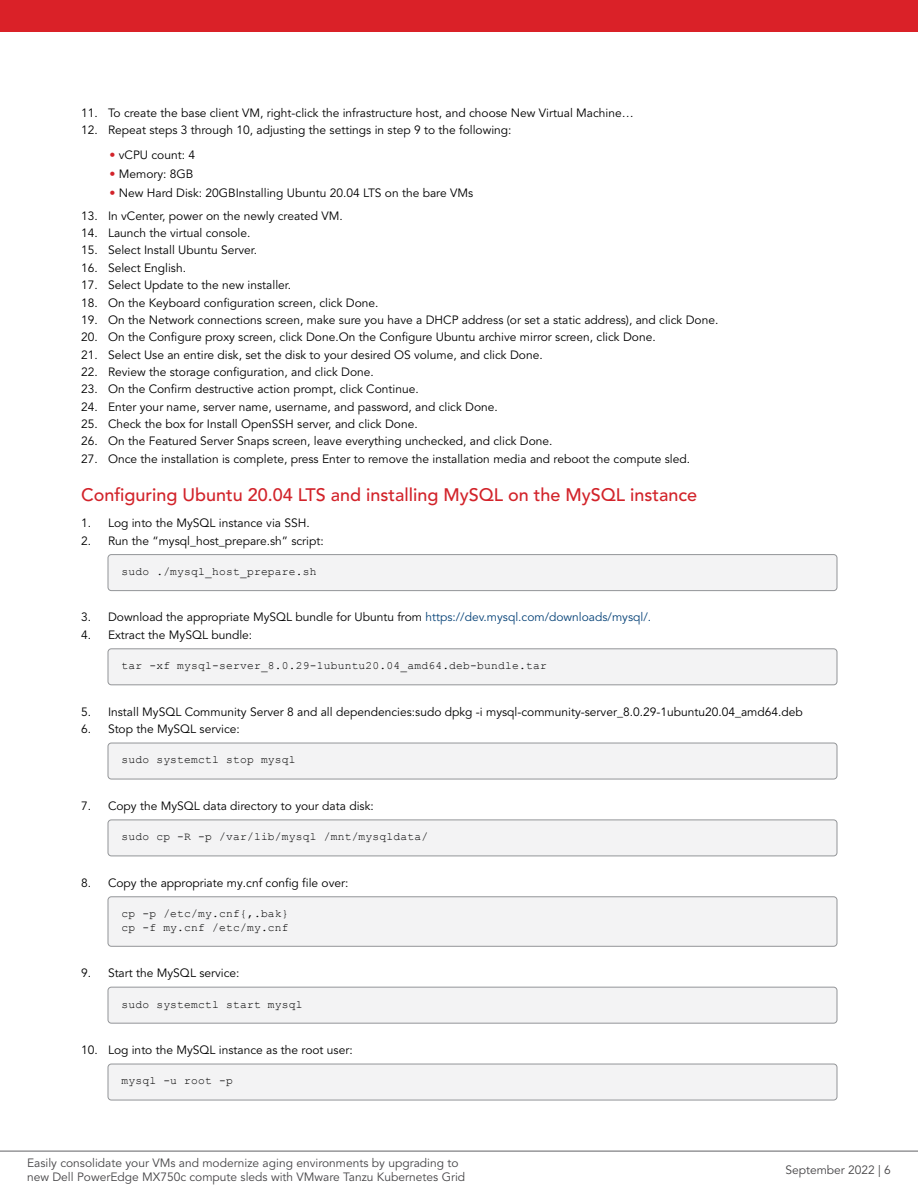
<style>
.page{position:relative;width:918px;height:1188px;background:#fff}
.page>*{position:absolute;margin:0;border:0;box-sizing:border-box;transform-origin:0 0}
.t1{font:500 18px "Avenir LT Pro";color:#d2232a}
.t2{font:12px "Avenir LT Pro";color:#000}
.t3{font:12px/14.4px "Avenir LT Pro";color:#464547}
.t4{font:11.25px/13.5px "Courier New";letter-spacing:.02em;color:#000}
.s1{color:#d2232a}
.s2{color:#074378}
</style>
<div class="page">
<div style="left:108px;top:555px;width:729px;height:36px;background:#f3f3f4;border-radius:3px"></div>
<div style="left:108px;top:554px;width:729px;height:37px;border:1px solid #939598;border-radius:3px"></div>
<div style="left:108px;top:649px;width:729px;height:36px;background:#f3f3f4;border-radius:3px"></div>
<div style="left:108px;top:649px;width:729px;height:36px;border:1px solid #939598;border-radius:3px"></div>
<div style="left:108px;top:743px;width:729px;height:36px;background:#f3f3f4;border-radius:3px"></div>
<div style="left:108px;top:743px;width:729px;height:36px;border:1px solid #939598;border-radius:3px"></div>
<div style="left:108px;top:820px;width:729px;height:36px;background:#f3f3f4;border-radius:3px"></div>
<div style="left:108px;top:820px;width:729px;height:36px;border:1px solid #939598;border-radius:3px"></div>
<div style="left:108px;top:897px;width:729px;height:49px;background:#f3f3f4;border-radius:3px"></div>
<div style="left:108px;top:897px;width:729px;height:49px;border:1px solid #939598;border-radius:3px"></div>
<div style="left:108px;top:987px;width:729px;height:36px;background:#f3f3f4;border-radius:3px"></div>
<div style="left:108px;top:987px;width:729px;height:36px;border:1px solid #939598;border-radius:3px"></div>
<div style="left:108px;top:1064px;width:729px;height:36px;background:#f3f3f4;border-radius:3px"></div>
<div style="left:108px;top:1064px;width:729px;height:36px;border:1px solid #939598;border-radius:3px"></div>
<hr style="left:0;top:1151px;width:918px;height:1px;background:#616264">
<div style="left:0;top:0;width:918px;height:32px;background:#da2128"></div>
<p class="t2" style="left:81px;top:106px;width:554px">11. To create the base client VM, right-click the infrastructure host, and choose New Virtual Machine…</p>
<p class="t2" style="left:81px;top:123px;width:432px">12. Repeat steps 3 through 10, adjusting the settings in step 9 to the following:</p>
<p class="t2" style="left:110px;top:148px;width:87px"><span class="s1">•</span> vCPU count: 4</p>
<p class="t2" style="left:110px;top:167px;width:86px"><span class="s1">•</span> Memory: 8GB</p>
<p class="t2" style="left:110px;top:186px;width:365px"><span class="s1">•</span> New Hard Disk: 20GBInstalling Ubuntu 20.04 LTS on the bare VMs</p>
<p class="t2" style="left:81px;top:209px;width:263px">13. In vCenter, power on the newly created VM.</p>
<p class="t2" style="left:81px;top:226px;width:171px">14. Launch the virtual console.</p>
<p class="t2" style="left:81px;top:243px;width:178px">15. Select Install Ubuntu Server.</p>
<p class="t2" style="left:81px;top:261px;width:107px">16. Select English.</p>
<p class="t2" style="left:81px;top:278px;width:212px">17. Select Update to the new installer.</p>
<p class="t2" style="left:81px;top:295px;width:299px">18. On the Keyboard configuration screen, click Done.</p>
<p class="t2" style="left:81px;top:313px;width:639px">19. On the Network connections screen, make sure you have a DHCP address (or set a static address), and click Done.</p>
<p class="t2" style="left:81px;top:330px;width:576px">20. On the Configure proxy screen, click Done.On the Configure Ubuntu archive mirror screen, click Done.</p>
<p class="t2" style="left:81px;top:347px;width:463px">21. Select Use an entire disk, set the disk to your desired OS volume, and click Done.</p>
<p class="t2" style="left:81px;top:365px;width:294px">22. Review the storage configuration, and click Done.</p>
<p class="t2" style="left:81px;top:382px;width:339px">23. On the Confirm destructive action prompt, click Continue.</p>
<p class="t2" style="left:81px;top:399px;width:418px">24. Enter your name, server name, username, and password, and click Done.</p>
<p class="t2" style="left:81px;top:417px;width:338px">25. Check the box for Install OpenSSH server, and click Done.</p>
<p class="t2" style="left:81px;top:434px;width:473px">26. On the Featured Server Snaps screen, leave everything unchecked, and click Done.</p>
<p class="t2" style="left:81px;top:451px;width:611px">27. Once the installation is complete, press Enter to remove the installation media and reboot the compute sled.</p>
<h1 class="t1" style="left:81px;top:484px;width:618px">Configuring Ubuntu 20.04 LTS and installing MySQL on the MySQL instance</h1>
<p class="t2" style="left:81px;top:516px;width:230px">1. Log into the MySQL instance via SSH.</p>
<p class="t2" style="left:81px;top:533px;width:244px">2. Run the “mysql_host_prepare.sh” script:</p>
<p class="t4" style="left:122px;top:564px;width:197px">sudo ./mysql_host_prepare.sh</p>
<p class="t2" style="left:81px;top:610px;width:572px">3. Download the appropriate MySQL bundle for Ubuntu from <span class="s2">https://dev.mysql.com/downloads/mysql/.</span></p>
<p class="t2" style="left:81px;top:628px;width:173px">4. Extract the MySQL bundle:</p>
<p class="t4" style="left:122px;top:659px;width:427px">tar -xf mysql-server_8.0.29-1ubuntu20.04_amd64.deb-bundle.tar</p>
<p class="t2" style="left:81px;top:704px;width:723px">5. Install MySQL Community Server 8 and all dependencies:sudo dpkg -i mysql-community-server_8.0.29-1ubuntu20.04_amd64.deb</p>
<p class="t2" style="left:81px;top:722px;width:160px">6. Stop the MySQL service:</p>
<p class="t4" style="left:122px;top:753px;width:176px">sudo systemctl stop mysql</p>
<p class="t2" style="left:81px;top:799px;width:294px">7. Copy the MySQL data directory to your data disk:</p>
<p class="t4" style="left:122px;top:830px;width:308px">sudo cp -R -p /var/lib/mysql /mnt/mysqldata/</p>
<p class="t2" style="left:81px;top:876px;width:269px">8. Copy the appropriate my.cnf config file over:</p>
<p class="t4" style="left:122px;top:907px;width:169px">cp -p /etc/my.cnf{,.bak} cp -f my.cnf /etc/my.cnf</p>
<p class="t2" style="left:81px;top:966px;width:160px">9. Start the MySQL service:</p>
<p class="t4" style="left:122px;top:997px;width:183px">sudo systemctl start mysql</p>
<p class="t2" style="left:81px;top:1043px;width:273px">10. Log into the MySQL instance as the root user:</p>
<p class="t4" style="left:122px;top:1074px;width:113px">mysql -u root -p</p>
<p class="t3" style="left:27px;top:1156px;width:440px">Easily consolidate your VMs and modernize aging environments by upgrading to new Dell PowerEdge MX750c compute sleds with VMware Tanzu Kubernetes Grid</p>
<p class="t3" style="left:785px;top:1163px;width:107px">September 2022 | 6</p>
</div>
